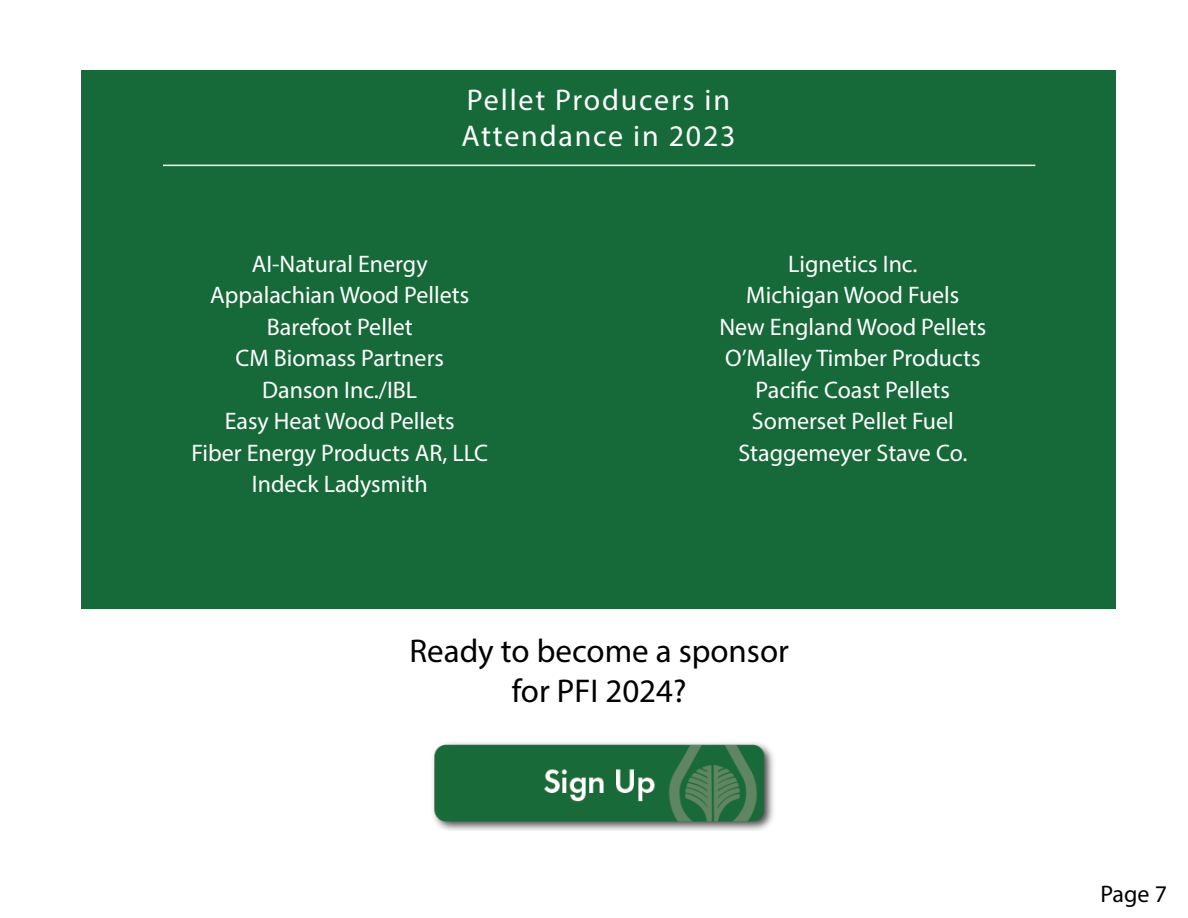
<style>
.page{position:relative;width:1188px;height:918px;background:#fff}
.page>*{position:absolute;margin:0;border:0;box-sizing:border-box;transform-origin:0 0}
.t1{font:33px/39.6px "Myriad Pro";color:#000;text-align:center}
.t2{font:30px "Myriad Pro";letter-spacing:.06em;color:#fff}
.t3{font:24px "Myriad Pro";color:#fff}
.t4{font:24px "Myriad Pro";color:#000}
</style>
<div class="page">
<div style="left:81px;top:70px;width:1035px;height:539px;background:#166939"></div>
<hr style="left:163px;top:165px;width:872px;height:1px;background:#fff">
<img style="left:433px;top:742px;width:341px;height:88px">
<p class="t2" style="left:467px;top:82px;width:265px">Pellet Producers in</p>
<p class="t2" style="left:461px;top:118px;width:276px">Attendance in 2023</p>
<p class="t3" style="left:252px;top:249px;width:177px">AI-Natural Energy</p>
<p class="t3" style="left:210px;top:280px;width:261px">Appalachian Wood Pellets</p>
<p class="t3" style="left:267px;top:312px;width:147px">Barefoot Pellet</p>
<p class="t3" style="left:235px;top:343px;width:210px">CM Biomass Partners</p>
<p class="t3" style="left:262px;top:375px;width:157px">Danson Inc./IBL</p>
<p class="t3" style="left:225px;top:406px;width:232px">Easy Heat Wood Pellets</p>
<p class="t3" style="left:191px;top:438px;width:298px">Fiber Energy Products AR, LLC</p>
<p class="t3" style="left:252px;top:469px;width:177px">Indeck Ladysmith</p>
<p class="t3" style="left:788px;top:249px;width:131px">Lignetics Inc.</p>
<p class="t3" style="left:746px;top:280px;width:215px">Michigan Wood Fuels</p>
<p class="t3" style="left:719px;top:312px;width:268px">New England Wood Pellets</p>
<p class="t3" style="left:725px;top:343px;width:257px">O’Malley Timber Products</p>
<p class="t3" style="left:756px;top:375px;width:196px">Pacific Coast Pellets</p>
<p class="t3" style="left:752px;top:406px;width:203px">Somerset Pellet Fuel</p>
<p class="t3" style="left:738px;top:438px;width:230px">Staggemeyer Stave Co.</p>
<p class="t1" style="left:409px;top:631px;width:381px">Ready to become a sponsor for PFI 2024?</p>
<p class="t4" style="left:1100px;top:879px;width:68px">Page 7</p>
</div>
